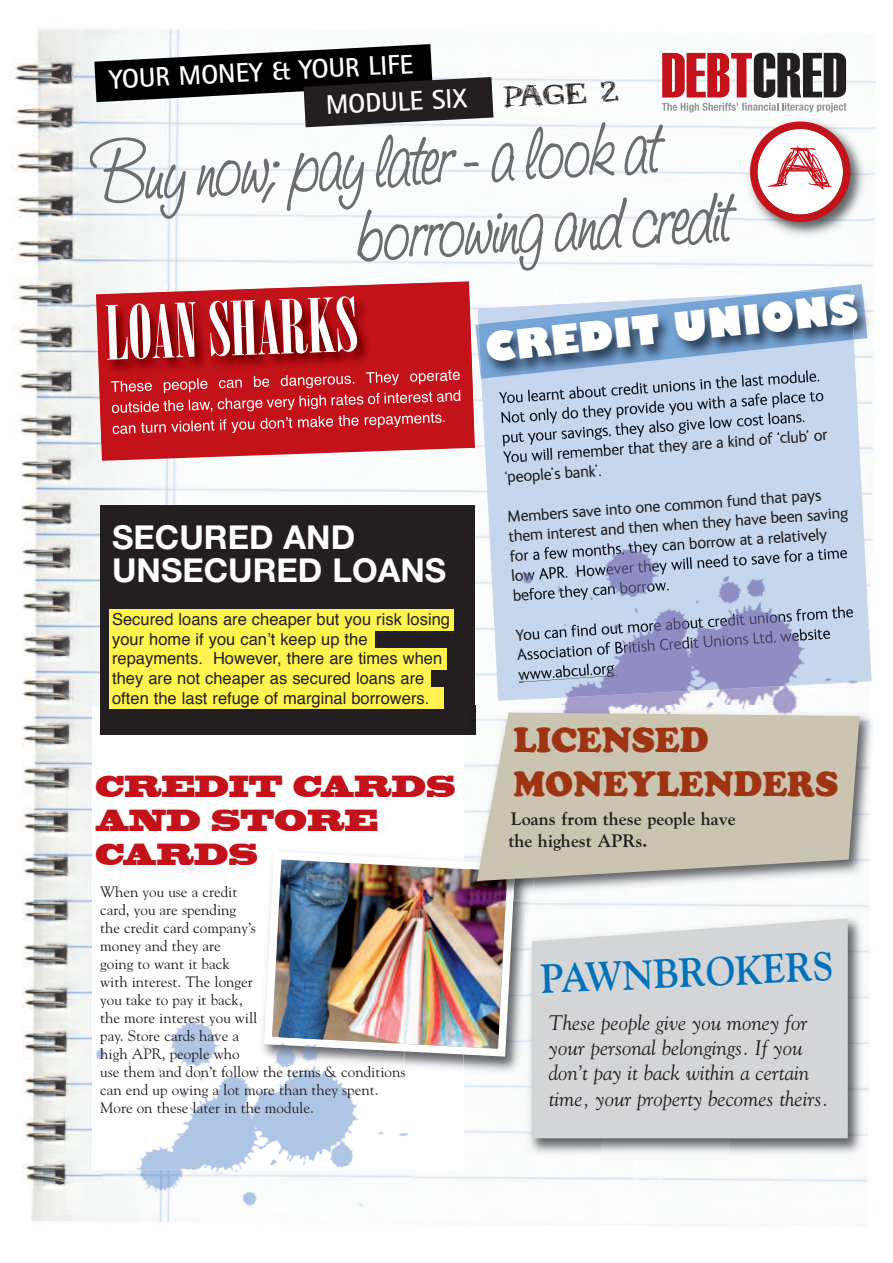
<style>
.page{position:relative;width:893px;height:1263px;background:#fff}
.page>*{position:absolute;margin:0;border:0;box-sizing:border-box;transform-origin:0 0}
.t1{font:74.25px "Onyx";color:#fff}
.t2{font:63.3px "Mr B";color:#c4121a;scale:1.36 1}
.t3{font:700 40.5px "Goudy";color:#0072bc;scale:.93 1}
.t4{font:800 39.3px "Gill Sans";color:#fff}
.t5{font:900 36px/43.2px "Cooper";color:#9f3413}
.t6{font:700 33px/33px "Helvetica Neue";color:#fff}
.t7{font:28.5px/34.2px "Blackoak Std";color:#c4121a;scale:.65 1}
.t8{font:700 27px/36.8px "Agfa Rotis Sans Serif";color:#fff}
.t9{font:italic 21px/25.2px "Goudy";color:#231f20}
.t10{font:700 18px/21.6px "Goudy";color:#231f20}
.t11{font:16.5px/19.8px "FS Ingrid";color:#231f20}
.t12{font:16.5px/19.8px "Helvetica";color:#231f20}
.t13{font:15px/18px "Goudy";color:#231f20}
.s1{font-family:"Mr B";font-weight:400;font-size:33px;color:#231f20}
</style>
<div class="page">
<img style="left:10px;top:28px;width:866px;height:1198px">
<div style="left:92px;top:706px;width:371px;height:464px;background:#fff"></div>
<img style="left:463px;top:901px;width:70px;height:176px">
<img style="left:262px;top:847px;width:257px;height:213px">
<img style="left:601px;top:1158px;width:128px;height:41px">
<img style="left:103px;top:1170px;width:309px;height:50px">
<img style="left:96px;top:1016px;width:314px;height:154px">
<img style="left:257px;top:1016px;width:148px;height:54px">
<img style="left:264px;top:1015px;width:140px;height:36px">
<img style="left:272px;top:1009px;width:132px;height:35px">
<img style="left:850px;top:115px;width:20px;height:126px">
<svg style="left:90px;top:44px;width:760px;height:227px"></svg>
<svg style="left:96px;top:281px;width:371px;height:180px;fill:#c4121a"></svg>
<img style="left:89px;top:275px;width:7px;height:167px">
<img style="left:96px;top:274px;width:338px;height:9px">
<img style="left:96px;top:283px;width:343px;height:159px">
<img style="left:111px;top:381px;width:76px;height:12px">
<img style="left:112px;top:400px;width:69px;height:13px">
<img style="left:113px;top:421px;width:77px;height:13px">
<svg style="left:478px;top:466px;width:394px;height:235px;background:#ccdaee"></svg>
<svg style="left:519px;top:675px;width:5px;height:8px"></svg>
<img style="left:467px;top:257px;width:409px;height:209px">
<img style="left:452px;top:302px;width:23px;height:146px">
<img style="left:481px;top:340px;width:377px;height:125px">
<img style="left:499px;top:386px;width:119px;height:17px">
<img style="left:501px;top:403px;width:146px;height:20px">
<img style="left:503px;top:427px;width:105px;height:17px">
<img style="left:503px;top:444px;width:121px;height:18px">
<img style="left:777px;top:284px;width:90px;height:56px">
<img style="left:475px;top:324px;width:3px;height:55px">
<img style="left:478px;top:289px;width:376px;height:90px">
<div style="left:100px;top:505px;width:375px;height:230px;background:#231f20"></div>
<div style="left:109px;top:688px;width:334px;height:21px;background:#fff34f"></div>
<div style="left:109px;top:668px;width:322px;height:21px;background:#fff34f"></div>
<div style="left:109px;top:648px;width:337px;height:21px;background:#fff34f"></div>
<div style="left:109px;top:629px;width:265px;height:21px;background:#fff34f"></div>
<div style="left:109px;top:609px;width:344px;height:21px;background:#fff34f"></div>
<img style="left:524px;top:699px;width:334px;height:7px">
<img style="left:524px;top:546px;width:334px;height:153px">
<img style="left:524px;top:546px;width:97px;height:14px">
<img style="left:524px;top:560px;width:127px;height:21px">
<img style="left:524px;top:585px;width:103px;height:16px">
<img style="left:524px;top:623px;width:124px;height:17px">
<img style="left:524px;top:642px;width:99px;height:18px">
<img style="left:524px;top:663px;width:94px;height:19px">
<img style="left:470px;top:706px;width:406px;height:195px">
<img style="left:470px;top:855px;width:65px;height:46px">
<img style="left:470px;top:862px;width:45px;height:39px">
<img style="left:470px;top:869px;width:37px;height:32px">
<img style="left:470px;top:706px;width:5px;height:29px">
<svg style="left:477px;top:712px;width:383px;height:169px;background:#c9c4b3"></svg>
<img style="left:525px;top:912px;width:342px;height:246px">
<img style="left:525px;top:912px;width:7px;height:135px">
<img style="left:601px;top:1138px;width:128px;height:20px">
<div style="left:532px;top:918px;width:316px;height:220px;background:#d4d5d7"></div>
<h3 class="t8" style="left:323px;top:53px;width:296px;text-indent:-215px;rotate:-3deg">YOUR MONEY &amp; YOUR LIFE<br>MODULE SIX <span class="s1">page 2</span></h3>
<h2 class="t2" style="left:766px;top:139px;width:50px">a</h2>
<h1 class="t1" style="left:105px;top:294px;width:253px;rotate:-2deg">LOAN SHARKS</h1>
<h3 class="t6" style="left:112px;top:524px;width:336px">SECURED AND<br>UNSECURED LOANS</h3>
<p class="t12" style="left:112px;top:610px;width:339px">Secured loans are cheaper but you risk losing your home if you can’t keep up the repayments. However, there are times when they are not cheaper as secured loans are often the last refuge of marginal borrowers.</p>
<h3 class="t7" style="left:95px;top:771px;width:557px">CREDIT CARDS<br>AND STORE<br>CARDS</h3>
<p class="t13" style="left:100px;top:883px;width:307px">When you use a credit<br>card, you are spending<br>the credit card company’s<br>money and they are<br>going to want it back<br>with interest. The longer<br>you take to pay it back,<br>the more interest you will<br>pay. Store cards have a<br>high APR, people who<br>use them and don’t follow the terms &amp; conditions can end up owing a lot more than they spent.<br>More on these later in the module.</p>
<h3 class="t4" style="left:482px;top:323px;width:376px;rotate:-6deg">CREDIT UNIONS</h3>
<p class="t11" style="left:503px;top:449px;width:326px;rotate:-4deg">You will remember that they are a kind of ‘club’ or ‘people’s bank’.</p>
<p class="t11" style="left:507px;top:508px;width:341px;rotate:-4deg">Members save into one common fund that pays them interest and then when they have been saving for a few months, they can borrow at a relatively</p>
<h3 class="t5" style="left:513px;top:718px;width:327px">LICENSED<br>MONEYLENDERS</h3>
<p class="t10" style="left:508px;top:808px;width:229px">Loans from these people have the highest APRs.</p>
<h3 class="t3" style="left:539px;top:957px;width:317px;rotate:-3deg">PAWNBROKERS</h3>
<h3 class="t9" style="left:549px;top:1010px;width:281px">These people give you money for your personal belongings. If you don’t pay it back within a certain time, your property becomes theirs.</h3>
</div>
